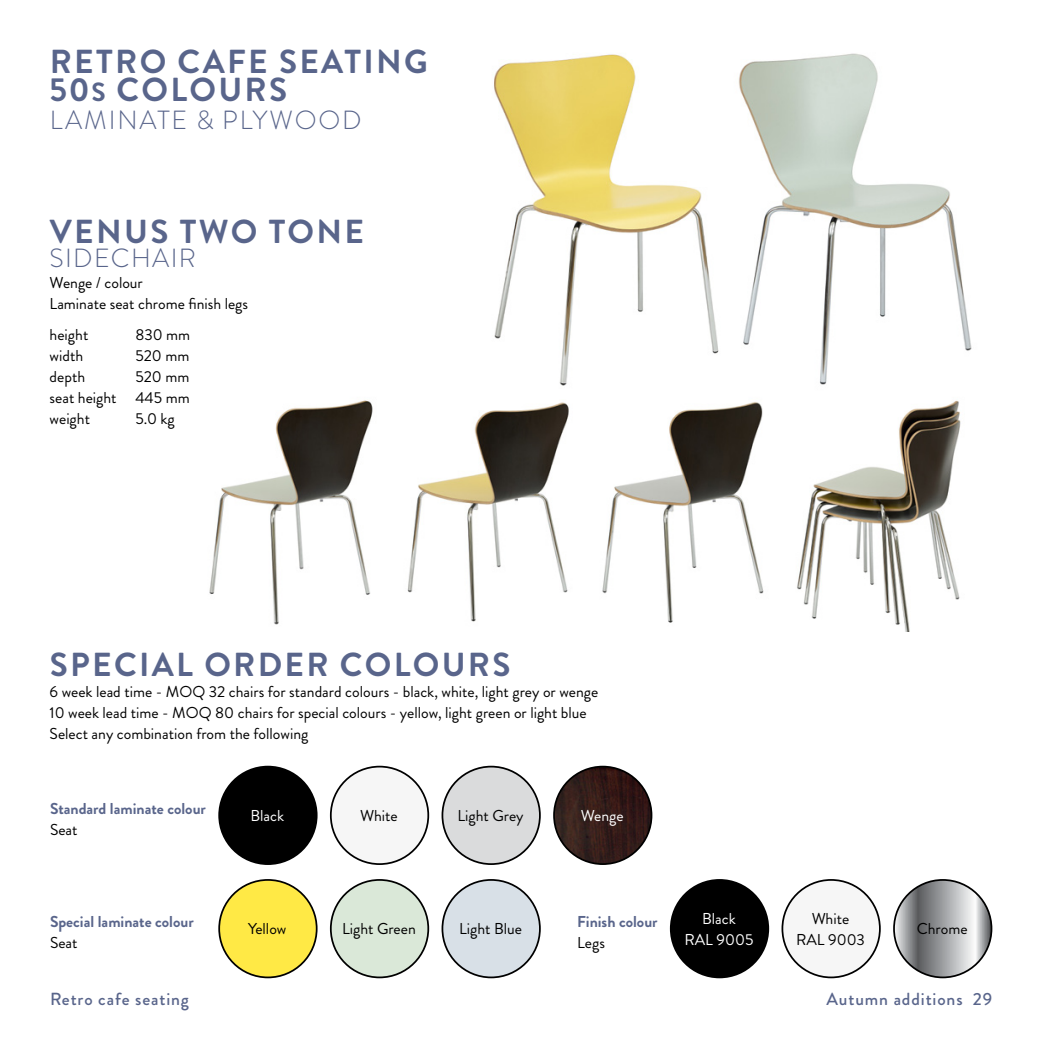
<style>
.page{position:relative;width:1042px;height:1042px;background:#fff}
.page>*{position:absolute;margin:0;border:0;box-sizing:border-box;transform-origin:0 0}
.t1{font:700 33.25px/28px "Brandon Grotesque";letter-spacing:.07em;color:#59658b}
.t2{font:300 26.25px "Brandon Grotesque";letter-spacing:.07em;color:#59658b}
.t3{font:500 17.5px "Brandon Grotesque";letter-spacing:.05em;color:#59658b}
.t4{font:15.75px/21px "Brandon Grotesque";color:#000}
.t5{font:700 15.75px "Brandon Grotesque";color:#59658b}
.t6{font:15.75px/21px "Brandon Grotesque";color:#fff;text-align:center}
.s1{font-size:26.25px}
</style>
<div class="page">
<img style="left:209px;top:400px;width:164px;height:225px">
<img style="left:407px;top:402px;width:162px;height:220px">
<img style="left:602px;top:402px;width:162px;height:221px">
<img style="left:797px;top:400px;width:164px;height:231px">
<img style="left:494px;top:54px;width:225px;height:332px">
<img style="left:738px;top:53px;width:234px;height:332px">
<div style="left:218px;top:766px;width:99px;height:99px;background:#000;border-radius:50%"></div>
<div style="left:670px;top:879px;width:99px;height:99px;background:#000;border-radius:50%"></div>
<div style="left:331px;top:766px;width:97px;height:98px;background:#f6f6f6;border-radius:50%"></div>
<div style="left:330px;top:766px;width:99px;height:99px;border:2px solid #000;border-radius:50%"></div>
<div style="left:442px;top:766px;width:98px;height:98px;background:#dadbdc;border-radius:50%"></div>
<div style="left:441px;top:766px;width:100px;height:99px;border:2px solid #000;border-radius:50%"></div>
<div style="left:219px;top:880px;width:98px;height:97px;background:#ffe945;border-radius:50%"></div>
<div style="left:218px;top:879px;width:99px;height:99px;border:2px solid #000;border-radius:50%"></div>
<div style="left:331px;top:880px;width:97px;height:97px;background:#dae8d8;border-radius:50%"></div>
<div style="left:330px;top:879px;width:99px;height:99px;border:2px solid #000;border-radius:50%"></div>
<div style="left:442px;top:880px;width:98px;height:97px;background:#d8e0e7;border-radius:50%"></div>
<div style="left:441px;top:879px;width:100px;height:99px;border:2px solid #000;border-radius:50%"></div>
<img style="left:554px;top:766px;width:97px;height:98px;border-radius:49px">
<div style="left:553px;top:766px;width:99px;height:99px;border:2px solid #000;border-radius:50%"></div>
<div style="left:782px;top:880px;width:98px;height:97px;background:#f6f6f6;border-radius:50%"></div>
<div style="left:781px;top:879px;width:100px;height:99px;border:2px solid #000;border-radius:50%"></div>
<svg style="left:894px;top:880px;width:97px;height:97px;background:#a2a3a5"></svg>
<div style="left:893px;top:879px;width:99px;height:99px;border:2px solid #000;border-radius:50%"></div>
<h1 class="t1" style="left:50px;top:48px;width:380px">RETRO CAFE SEATING<br>50<span class="s1">S</span> COLOURS</h1>
<h2 class="t2" style="left:50px;top:102px;width:313px">LAMINATE &amp; PLYWOOD</h2>
<h1 class="t1" style="left:50px;top:218px;width:316px">VENUS TWO TONE</h1>
<h2 class="t2" style="left:50px;top:240px;width:148px">SIDECHAI R</h2>
<p class="t4" style="left:50px;top:272px;width:200px">Wenge / colour<br>Laminate seat chrome finish legs</p>
<p class="t4" style="left:50px;top:324px;width:40px">height</p>
<p class="t4" style="left:135px;top:324px;width:56px">830 mm</p>
<p class="t4" style="left:50px;top:345px;width:35px">width</p>
<p class="t4" style="left:135px;top:345px;width:56px">520 mm</p>
<p class="t4" style="left:50px;top:366px;width:37px">depth</p>
<p class="t4" style="left:50px;top:366px;width:142px;text-align:justify;text-indent:86px">520 mm seat height 445 mm weight</p>
<p class="t4" style="left:135px;top:408px;width:41px">5.0 kg</p>
<h1 class="t1" style="left:50px;top:651px;width:462px">SPECIAL ORDER COLOURS</h1>
<p class="t4" style="left:50px;top:681px;width:550px">6 week lead time - MOQ 32 chairs for standard colours - black, white, light grey or wenge<br>10 week lead time - MOQ 80 chairs for special colours - yellow, light green or light blue<br>Select any combination from the following</p>
<p class="t5" style="left:50px;top:797px;width:157px">Standard laminate colour</p>
<p class="t4" style="left:50px;top:819px;width:29px">Seat</p>
<p class="t5" style="left:50px;top:911px;width:145px">Special laminate colour</p>
<p class="t4" style="left:50px;top:933px;width:29px">Seat</p>
<p class="t3" style="left:50px;top:986px;width:140px">Retro cafe seating</p>
<p class="t6" style="left:250px;top:805px;width:35px">Black</p>
<p class="t4" style="left:360px;top:805px;width:39px">White</p>
<p class="t4" style="left:457px;top:805px;width:68px">Light Grey</p>
<p class="t6" style="left:581px;top:805px;width:44px">Wenge</p>
<p class="t4" style="left:248px;top:918px;width:40px">Yellow</p>
<p class="t4" style="left:342px;top:918px;width:75px">Light Green</p>
<p class="t4" style="left:459px;top:918px;width:64px">Light Blue</p>
<p class="t4" style="left:796px;top:908px;width:70px;text-align:center">White<br>RAL 9003</p>
<p class="t4" style="left:916px;top:918px;width:52px">Chrome</p>
<p class="t6" style="left:684px;top:908px;width:70px">Black<br>RAL 9005</p>
<p class="t5" style="left:577px;top:911px;width:82px">Finish colour</p>
<p class="t4" style="left:577px;top:933px;width:29px">Legs</p>
<p class="t3" style="left:826px;top:986px;width:167px">Autumn additions 29</p>
</div>
